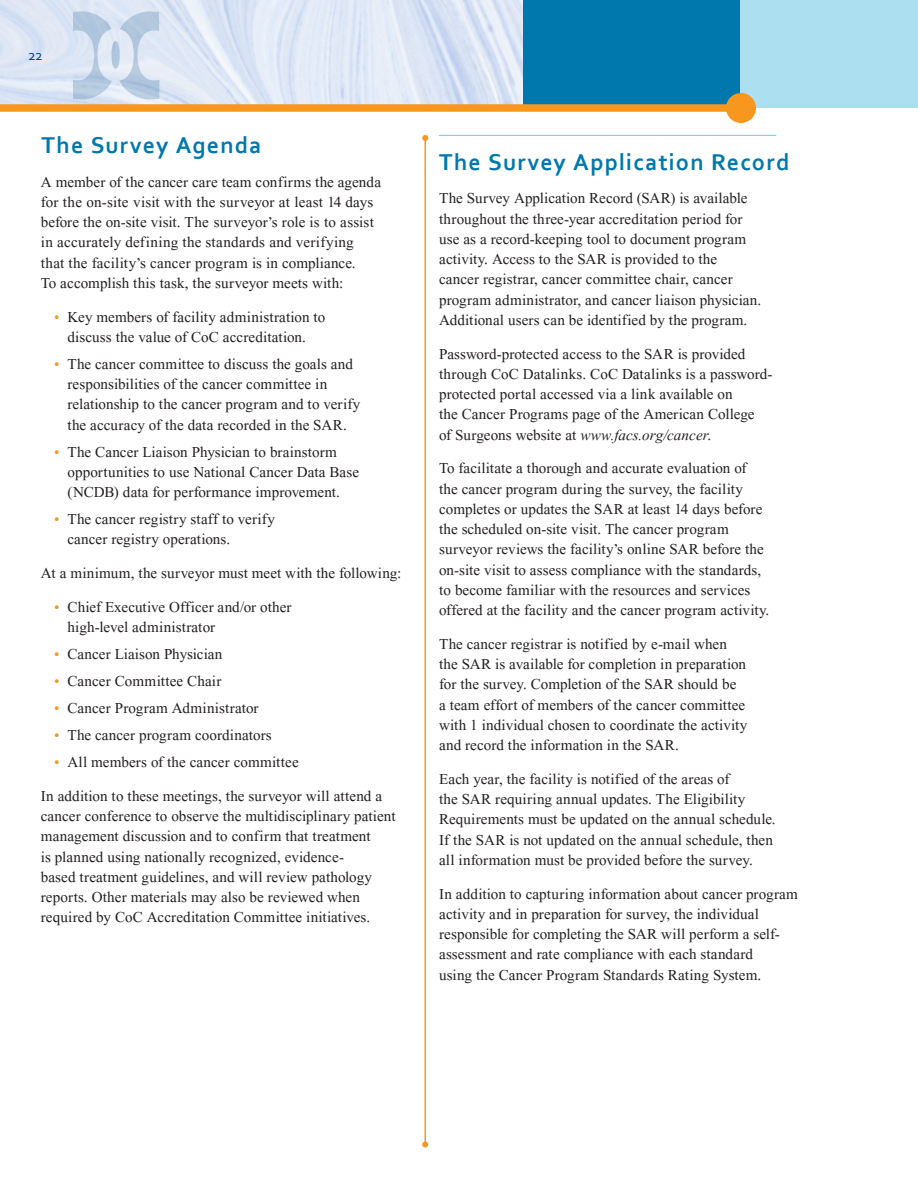
<style>
.page{position:relative;width:918px;height:1188px;background:#fff}
.page>*{position:absolute;margin:0;border:0;box-sizing:border-box;transform-origin:0 0}
.SUB{font:700 24px "Corbel";letter-spacing:.05em;color:#0078ae}
.TEXT{font:700 24px "Corbel";letter-spacing:.05em;color:#0078ae}
.TEXT-2{font:18.75px/20.2px "Aparajita";letter-spacing:.005em;color:#231f20}
.t1{font:15px "Corbel";color:#00467e}
.s1{color:#f7971d}
.s2{font-style:italic}
</style>
<div class="page">
<hr style="left:439px;top:135px;width:337px;height:1px;background:#6dcde3">
<img style="left:0;top:0;width:523px;height:104px">
<hr style="left:424px;top:138px;width:2px;height:1006px;background:#f7971d">
<svg style="left:422px;top:135px;width:6px;height:6px"></svg>
<svg style="left:422px;top:1142px;width:6px;height:6px"></svg>
<div style="left:523px;top:0;width:218px;height:106px;background:#0078ae"></div>
<div style="left:741px;top:0;width:177px;height:108px;background:#acdfef"></div>
<div style="left:0;top:104px;width:741px;height:8px;background:#f7971d"></div>
<div style="left:726px;top:93px;width:30px;height:30px;background:#f7971d;border-radius:50%"></div>
<svg style="left:73px;top:11px;width:86px;height:88px;background:#cbd9ea"></svg>
<p class="t1" style="left:28px;top:45px;width:16px">22</p>
<p class="TEXT" style="left:42px;top:130px;width:222px">The Survey Agenda</p>
<p class="TEXT-2" style="left:41px;top:173px;width:342px">A member of the cancer care team confirms the agenda for the on-site visit with the surveyor at least 14 days before the on-site visit. The surveyor’s role is to assist in accurately defining the standards and verifying that the facility’s cancer program is in compliance.<br>To accomplish this task, the surveyor meets with:</p>
<p class="TEXT-2" style="left:54px;top:308px;width:273px;text-align:center"><span class="s1">•</span> Key members of facility administration to discuss the value of CoC accreditation.</p>
<p class="TEXT-2" style="left:68px;top:356px;width:294px;text-indent:-14px"><span class="s1">•</span> The cancer committee to discuss the goals and responsibilities of the cancer committee in relationship to the cancer program and to verify the accuracy of the data recorded in the SAR.</p>
<p class="TEXT-2" style="left:68px;top:443px;width:293px;text-indent:-14px"><span class="s1">•</span> The Cancer Liaison Physician to brainstorm opportunities to use National Cancer Data Base (NCDB) data for performance improvement.</p>
<p class="TEXT-2" style="left:68px;top:511px;width:209px;text-indent:-14px"><span class="s1">•</span> The cancer registry staff to verify cancer registry operations.</p>
<p class="TEXT-2" style="left:41px;top:565px;width:362px">At a minimum, the surveyor must meet with the following:</p>
<p class="TEXT-2" style="left:68px;top:599px;width:226px;text-indent:-14px"><span class="s1">•</span> Chief Executive Officer and/or other high-level administrator</p>
<p class="TEXT-2" style="left:54px;top:646px;width:170px"><span class="s1">•</span> Cancer Liaison Physician</p>
<p class="TEXT-2" style="left:54px;top:673px;width:169px"><span class="s1">•</span> Cancer Committee Chair</p>
<p class="TEXT-2" style="left:54px;top:700px;width:206px"><span class="s1">•</span> Cancer Program Administrator</p>
<p class="TEXT-2" style="left:54px;top:727px;width:219px"><span class="s1">•</span> The cancer program coordinators</p>
<p class="TEXT-2" style="left:54px;top:754px;width:246px"><span class="s1">•</span> All members of the cancer committee</p>
<p class="TEXT-2" style="left:41px;top:788px;width:356px">In addition to these meetings, the surveyor will attend a cancer conference to observe the multidisciplinary patient management discussion and to confirm that treatment<br>is planned using nationally recognized, evidence-<br>based treatment guidelines, and will review pathology reports. Other materials may also be reviewed when required by CoC Accreditation Committee initiatives.</p>
<p class="SUB" style="left:439px;top:147px;width:352px">The Survey Application Record</p>
<p class="TEXT-2" style="left:439px;top:190px;width:324px">The Survey Application Record (SAR) is available throughout the three-year accreditation period for use as a record-keeping tool to document program activity. Access to the SAR is provided to the cancer registrar, cancer committee chair, cancer program administrator, and cancer liaison physician.<br>Additional users can be identified by the program.</p>
<p class="TEXT-2" style="left:439px;top:345px;width:335px">Password-protected access to the SAR is provided through CoC Datalinks. CoC Datalinks is a password&shy;protected portal accessed via a link available on<br>the Cancer Programs page of the American College<br>of Surgeons website at <span class="s2">www.facs.org/cancer</span>.</p>
<p class="TEXT-2" style="left:439px;top:460px;width:332px">To facilitate a thorough and accurate evaluation of the cancer program during the survey, the facility completes or updates the SAR at least 14 days before the scheduled on-site visit. The cancer program surveyor reviews the facility’s online SAR before the on-site visit to assess compliance with the standards, to become familiar with the resources and services offered at the facility and the cancer program activity.</p>
<p class="TEXT-2" style="left:439px;top:636px;width:310px">The cancer registrar is notified by e-mail when the SAR is available for completion in preparation for the survey. Completion of the SAR should be a team effort of members of the cancer committee with 1 individual chosen to coordinate the activity and record the information in the SAR.</p>
<p class="TEXT-2" style="left:439px;top:771px;width:338px">Each year, the facility is notified of the areas of<br>the SAR requiring annual updates. The Eligibility Requirements must be updated on the annual schedule.<br>If the SAR is not updated on the annual schedule, then all information must be provided before the survey.</p>
<p class="TEXT-2" style="left:439px;top:885px;width:360px">In addition to capturing information about cancer program activity and in preparation for survey, the individual responsible for completing the SAR will perform a self&shy;assessment and rate compliance with each standard<br>using the Cancer Program Standards Rating System.</p>
</div>
